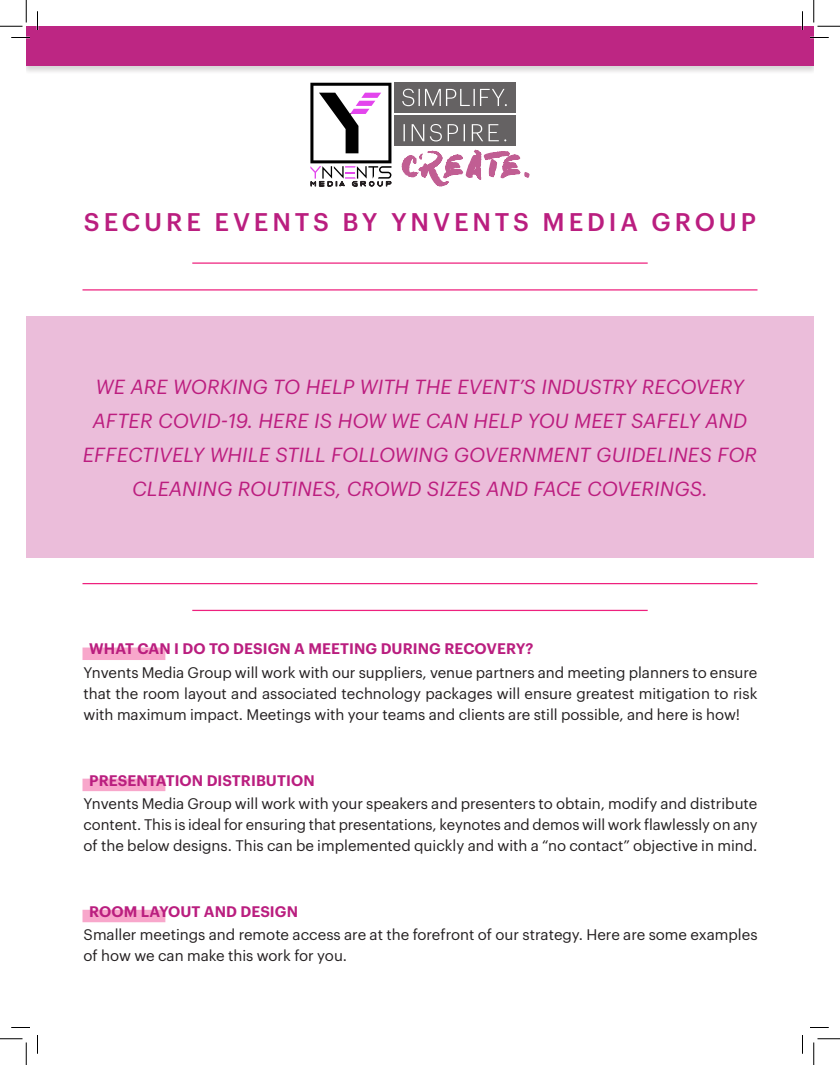
<style>
.page{position:relative;width:840px;height:1065px;background:#fff}
.page>*{position:absolute;margin:0;border:0;box-sizing:border-box;transform-origin:0 0}
.t1{font:500 25px "Graphik";letter-spacing:.155em;color:#ba1e7f}
.t2{font:italic 20px/33.8px "Graphik";letter-spacing:.005em;color:#bc1d7f;text-align:center}
.Paragraph_Style_2{font:15px/21.2px "Graphik";color:#231f20;text-align:justify}
.t3{font:600 15px "Graphik";letter-spacing:.005em;color:#ba1e7f}
</style>
<div class="page">
<div style="left:26px;top:26px;width:788px;height:50px;background:#231f20;opacity:.2"></div>
<div style="left:26px;top:26px;width:788px;height:40px;background:#bd2683"></div>
<div style="left:394px;top:82px;width:121px;height:31px;background:#656263"></div>
<div style="left:394px;top:116px;width:121px;height:30px;background:#656263"></div>
<svg style="left:310px;top:83px;width:82px;height:104px"></svg>
<svg style="left:401px;top:149px;width:129px;height:38px"></svg>
<svg style="left:404px;top:124px;width:102px;height:17px"></svg>
<svg style="left:402px;top:89px;width:105px;height:17px"></svg>
<hr style="left:82px;top:289px;width:676px;height:2px;background:#ee217e">
<hr style="left:82px;top:583px;width:676px;height:1px;background:#ee217e">
<hr style="left:192px;top:262px;width:456px;height:2px;background:#ee217e">
<hr style="left:192px;top:610px;width:456px;height:1px;background:#ee217e">
<div style="left:82px;top:648px;width:83px;height:12px;background:#f8a7cb"></div>
<div style="left:82px;top:779px;width:83px;height:12px;background:#f8a7cb"></div>
<div style="left:82px;top:910px;width:83px;height:12px;background:#f8a7cb"></div>
<div style="left:26px;top:316px;width:788px;height:241px;background:#ebbdda"></div>
<svg style="left:11px;top:37px;width:19px;height:1px"></svg>
<svg style="left:810px;top:37px;width:19px;height:1px"></svg>
<svg style="left:11px;top:1027px;width:19px;height:1px"></svg>
<svg style="left:810px;top:1027px;width:19px;height:1px"></svg>
<svg style="left:37px;top:11px;width:1px;height:19px"></svg>
<svg style="left:37px;top:1035px;width:1px;height:19px"></svg>
<svg style="left:802px;top:11px;width:1px;height:19px"></svg>
<svg style="left:802px;top:1035px;width:1px;height:19px"></svg>
<svg style="left:0;top:0;width:27px;height:27px"></svg>
<svg style="left:0;top:1039px;width:27px;height:26px"></svg>
<svg style="left:814px;top:0;width:26px;height:27px"></svg>
<svg style="left:814px;top:1039px;width:26px;height:26px"></svg>
<p class="t1" style="left:84px;top:203px;width:674px">SECURE EVENTS BY YNVENTS MEDIA GROUP</p>
<p class="t2" style="left:83px;top:369px;width:676px">WE ARE WORKING TO HELP WITH THE EVENT’S INDUSTRY RECOVERY AFTER COVID-19. HERE IS HOW WE CAN HELP YOU MEET SAFELY AND EFFECTIVELY WHILE STILL FOLLOWING GOVERNMENT GUIDELINES FOR CLEANING ROUTINES, CROWD SIZES AND FACE COVERINGS.</p>
<p class="t3" style="left:89px;top:637px;width:446px">WHAT CAN I DO TO DESIGN A MEETING DURING RECOVERY?</p>
<p class="Paragraph_Style_2" style="left:84px;top:660px;width:675px">Ynvents Media Group will work with our suppliers, venue partners and meeting planners to ensure that the room layout and associated technology packages will ensure greatest mitigation to risk with maximum impact. Meetings with your teams and clients are still possible, and here is how!</p>
<p class="t3" style="left:89px;top:769px;width:227px">PRESENTATION DISTRIBUTION</p>
<p class="Paragraph_Style_2" style="left:84px;top:792px;width:675px">Ynvents Media Group will work with your speakers and presenters to obtain, modify and distribute content. This is ideal for ensuring that presentations, keynotes and demos will work flawlessly on any of the below designs. This can be implemented quickly and with a “no contact” objective in mind.</p>
<p class="t3" style="left:89px;top:900px;width:210px">ROOM LAYOUT AND DESIGN</p>
<p class="Paragraph_Style_2" style="left:84px;top:923px;width:675px">Smaller meetings and remote access are at the forefront of our strategy. Here are some examples of how we can make this work for you.</p>
</div>
